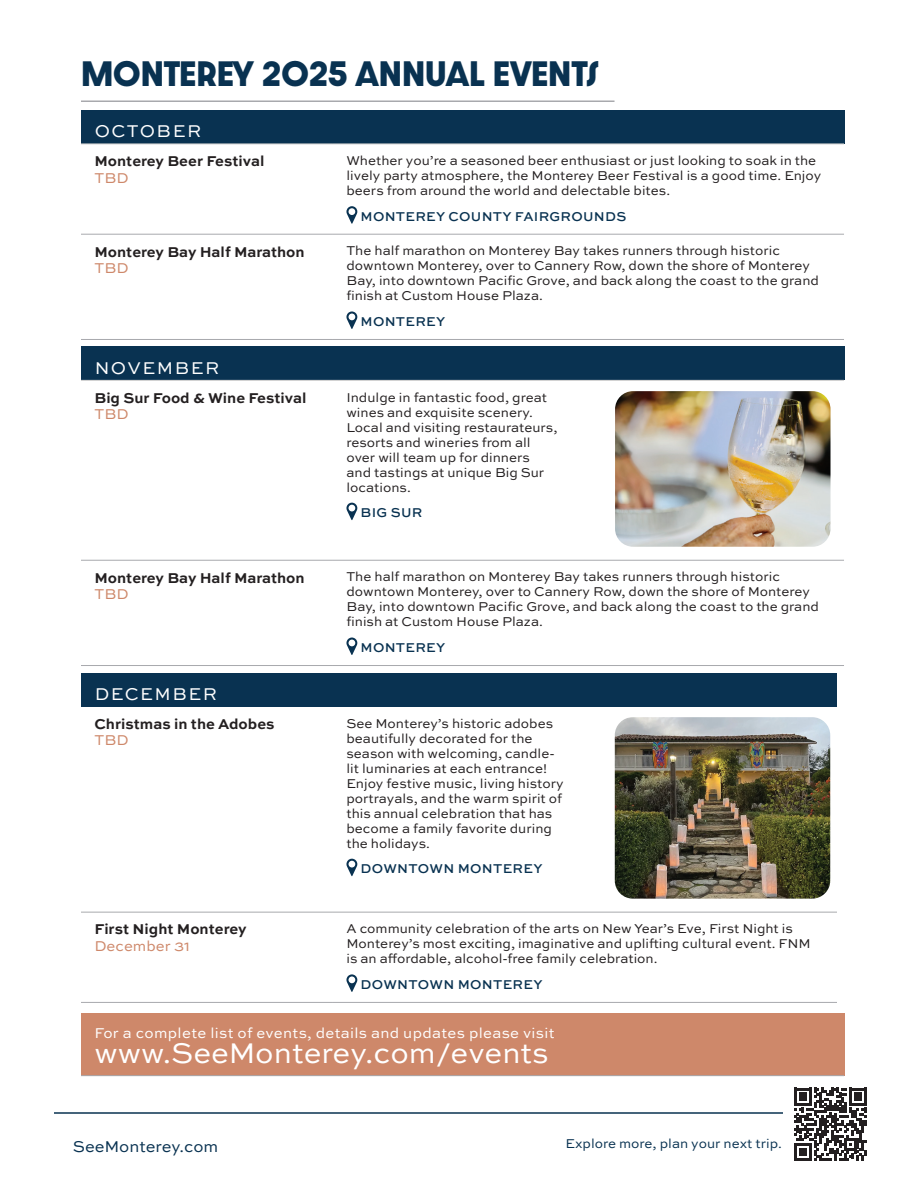
<style>
.page{position:relative;width:918px;height:1188px;background:#fff}
.page>*{position:absolute;margin:0;border:0;box-sizing:border-box;transform-origin:0 0}
.t1{font:30px "Sweet Sans Pro";color:#fff}
.t2{font:700 30px "Inspired Otter";color:#093251}
.t3{font:18px "Sweet Sans Pro";letter-spacing:.08em;color:#fff}
.t4{font:16.5px "Sweet Sans Pro";color:#093251}
.t5{font:700 15px "Sweet Sans Pro";color:#231f20}
.t6{font:15px "Sweet Sans Pro";letter-spacing:.02em;color:#fff}
.t7{font:15px "Sweet Sans Pro";color:#ce886a}
.t8{font:13.5px/15px "Sweet Sans Pro";color:#231f20}
.t9{font:500 13.5px "Sweet Sans Pro";letter-spacing:.02em;color:#093251}
.t10{font:13.5px "Sweet Sans Pro";color:#093251}
</style>
<div class="page">
<div style="left:81px;top:1013px;width:763px;height:63px;background:#ce886a"></div>
<hr style="left:81px;top:1075px;width:763px;height:1px;background:#a8a9ad">
<div style="left:81px;top:673px;width:756px;height:33px;background:#093251"></div>
<hr style="left:81px;top:912px;width:252px;height:1px;background:#a8a9ad">
<hr style="left:333px;top:912px;width:252px;height:1px;background:#a8a9ad">
<hr style="left:585px;top:912px;width:252px;height:1px;background:#a8a9ad">
<hr style="left:81px;top:1002px;width:252px;height:1px;background:#a8a9ad">
<hr style="left:333px;top:1002px;width:252px;height:1px;background:#a8a9ad">
<hr style="left:585px;top:1002px;width:252px;height:1px;background:#a8a9ad">
<svg style="left:346px;top:859px;width:11px;height:17px"></svg>
<img style="left:615px;top:717px;width:215px;height:182px">
<svg style="left:346px;top:974px;width:11px;height:18px"></svg>
<hr style="left:54px;top:1112px;width:729px;height:2px;background:#093251">
<hr style="left:81px;top:100px;width:534px;height:2px;background:#a8a9ad">
<div style="left:81px;top:347px;width:763px;height:33px;background:#093251"></div>
<hr style="left:81px;top:560px;width:252px;height:1px;background:#a8a9ad">
<hr style="left:333px;top:560px;width:252px;height:1px;background:#a8a9ad">
<hr style="left:585px;top:560px;width:259px;height:1px;background:#a8a9ad">
<hr style="left:81px;top:665px;width:252px;height:1px;background:#a8a9ad">
<hr style="left:333px;top:665px;width:252px;height:1px;background:#a8a9ad">
<hr style="left:585px;top:665px;width:259px;height:1px;background:#a8a9ad">
<hr style="left:81px;top:380px;width:252px;height:1px;background:#cbcbcb">
<hr style="left:333px;top:380px;width:252px;height:1px;background:#cbcbcb">
<hr style="left:585px;top:380px;width:259px;height:1px;background:#cbcbcb">
<svg style="left:346px;top:503px;width:11px;height:17px"></svg>
<img style="left:615px;top:391px;width:216px;height:156px">
<svg style="left:346px;top:638px;width:11px;height:17px"></svg>
<div style="left:81px;top:110px;width:763px;height:34px;background:#093251"></div>
<hr style="left:81px;top:234px;width:252px;height:1px;background:#a8a9ad">
<hr style="left:333px;top:234px;width:511px;height:1px;background:#a8a9ad">
<hr style="left:81px;top:339px;width:252px;height:1px;background:#a8a9ad">
<hr style="left:333px;top:339px;width:511px;height:1px;background:#a8a9ad">
<hr style="left:81px;top:144px;width:252px;height:1px;background:#cbcbcb">
<hr style="left:333px;top:144px;width:511px;height:1px;background:#cbcbcb">
<svg style="left:346px;top:206px;width:11px;height:18px"></svg>
<svg style="left:346px;top:311px;width:11px;height:18px"></svg>
<svg style="left:794px;top:1088px;width:73px;height:73px"></svg>
<h1 class="t2" style="left:81px;top:50px;width:520px">MONTEREY 2025 ANNUAL EVENTS</h1>
<h2 class="t3" style="left:95px;top:118px;width:108px">OCTOBER</h2>
<p class="t5" style="left:94px;top:150px;width:172px">Monterey Beer Festival</p>
<p class="t7" style="left:94px;top:167px;width:36px">TBD</p>
<p class="t5" style="left:94px;top:240px;width:212px">Monterey Bay Half Marathon</p>
<p class="t7" style="left:94px;top:257px;width:36px">TBD</p>
<h2 class="t3" style="left:95px;top:355px;width:126px">NOVEMBER</h2>
<p class="t5" style="left:94px;top:386px;width:214px">Big Sur Food &amp; Wine Festival</p>
<p class="t7" style="left:94px;top:403px;width:36px">TBD</p>
<p class="t5" style="left:94px;top:566px;width:212px">Monterey Bay Half Marathon</p>
<p class="t7" style="left:94px;top:583px;width:36px">TBD</p>
<h2 class="t3" style="left:95px;top:681px;width:124px">DECEMBER</h2>
<p class="t5" style="left:94px;top:712px;width:182px">Christmas in the Adobes</p>
<p class="t7" style="left:94px;top:729px;width:36px">TBD</p>
<p class="t5" style="left:94px;top:918px;width:153px">First Night Monterey</p>
<p class="t7" style="left:94px;top:935px;width:97px">December 31</p>
<p class="t8" style="left:346px;top:153px;width:476px">Whether you’re a seasoned beer enthusiast or just looking to soak in the lively party atmosphere, the Monterey Beer Festival is a good time. Enjoy beers from around the world and delectable bites.</p>
<p class="t9" style="left:361px;top:206px;width:267px">MONTEREY COUNTY FAIRGROUNDS</p>
<p class="t8" style="left:346px;top:243px;width:474px">The half marathon on Monterey Bay takes runners through historic downtown Monterey, over to Cannery Row, down the shore of Monterey Bay, into downtown Pacific Grove, and back along the coast to the grand finish at Custom House Plaza.</p>
<p class="t9" style="left:361px;top:312px;width:86px">MONTEREY</p>
<p class="t8" style="left:346px;top:389px;width:213px">Indulge in fantastic food, great wines and exquisite scenery.<br>Local and visiting restaurateurs, resorts and wineries from all over will team up for dinners and tastings at unique Big Sur locations.</p>
<p class="t9" style="left:361px;top:503px;width:63px">BIG SUR</p>
<p class="t8" style="left:346px;top:569px;width:474px">The half marathon on Monterey Bay takes runners through historic downtown Monterey, over to Cannery Row, down the shore of Monterey Bay, into downtown Pacific Grove, and back along the coast to the grand finish at Custom House Plaza.</p>
<p class="t9" style="left:361px;top:638px;width:86px">MONTEREY</p>
<p class="t8" style="left:346px;top:715px;width:219px">See Monterey’s historic adobes beautifully decorated for the season with welcoming, candle&shy;lit luminaries at each entrance!<br>Enjoy festive music, living history portrayals, and the warm spirit of this annual celebration that has become a family favorite during the holidays.</p>
<p class="t9" style="left:361px;top:859px;width:184px">DOWNTOWN MONTEREY</p>
<p class="t8" style="left:346px;top:921px;width:466px">A community celebration of the arts on New Year’s Eve, First Night is<br>Monterey’s most exciting, imaginative and uplifting cultural event. FNM is an affordable, alcohol-free family celebration.</p>
<p class="t9" style="left:361px;top:975px;width:184px">DOWNTOWN MONTEREY</p>
<p class="t6" style="left:94px;top:1022px;width:462px">For a complete list of events, details and updates please visit</p>
<h1 class="t1" style="left:94px;top:1031px;width:456px">www.SeeMonterey.com/events</h1>
<p class="t4" style="left:73px;top:1135px;width:147px">SeeMonterey.com</p>
<p class="t10" style="left:565px;top:1134px;width:218px">Explore more, plan your next trip.</p>
</div>
